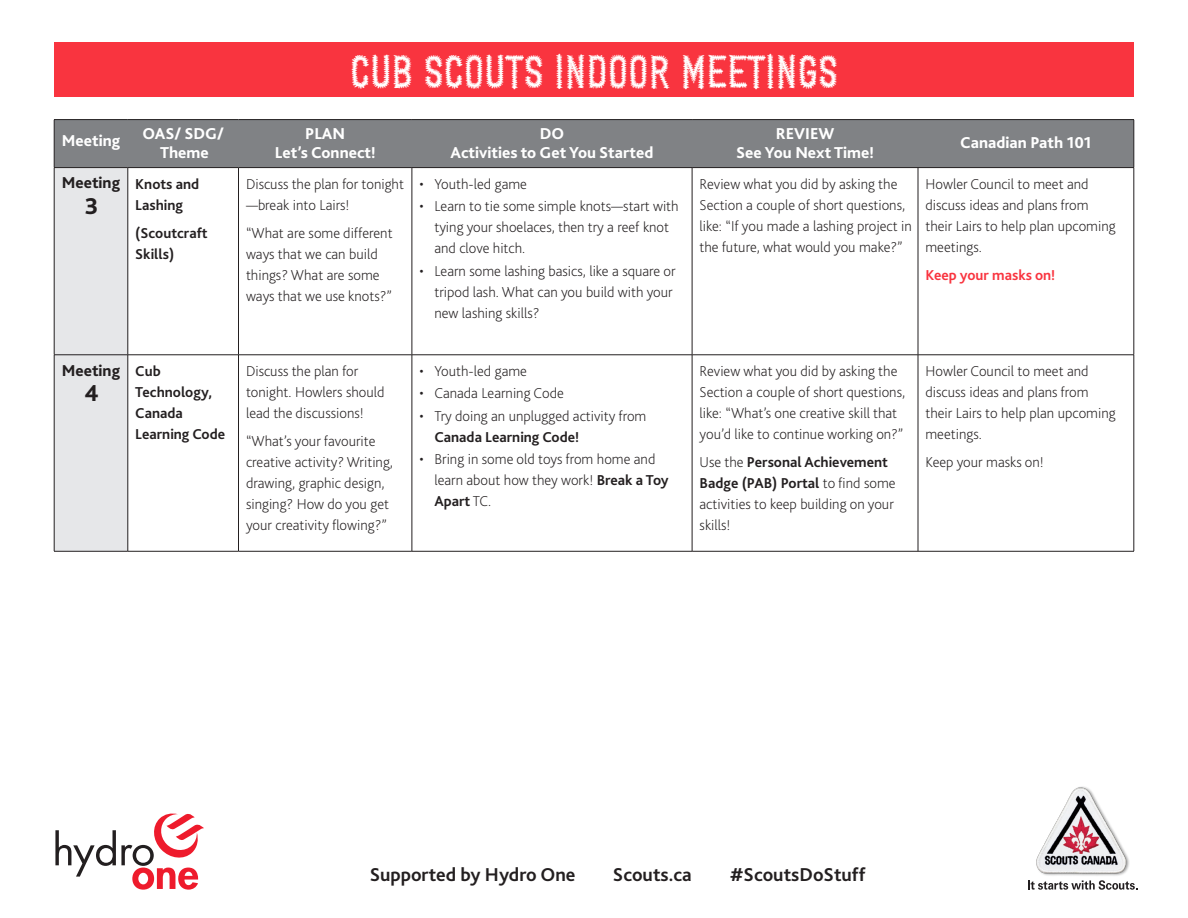
<style>
.page{position:relative;width:1188px;height:918px;background:#fff}
.page>*{position:absolute;margin:0;border:0;box-sizing:border-box;transform-origin:0 0}
.t1{font:46.5px "Conference Call BH Line Two";letter-spacing:.01em;color:#fff}
.t2{font:800 24px "Bliss 2";color:#231f20}
.t3{font:700 19.5px "Bliss 2";color:#231f20}
.t4{font:800 16.5px "Bliss 2";color:#fff}
.t5{font:800 16.5px "Bliss 2";color:#231f20}
.t6{font:200 15px/21px "Bliss 2";color:#231f20}
.t7{font:700 15px/21px "Bliss 2";color:#231f20}
.t8{font:700 15px "Bliss 2";color:#f9343f}
.s1{font-weight:700}
</style>
<div class="page">
<svg style="left:55px;top:813px;width:149px;height:77px"></svg>
<img style="left:1036px;top:786px;width:93px;height:90px">
<svg style="left:1028px;top:880px;width:109px;height:10px"></svg>
<div style="left:55px;top:120px;width:1079px;height:47px;background:#808285"></div>
<div style="left:55px;top:168px;width:73px;height:383px;background:#e6e7e9"></div>
<hr style="left:54px;top:119px;width:74px;height:1px;background:#231f20">
<hr style="left:54px;top:120px;width:1px;height:47px;background:#231f20">
<hr style="left:128px;top:119px;width:110px;height:1px;background:#231f20">
<hr style="left:238px;top:119px;width:174px;height:1px;background:#231f20">
<hr style="left:412px;top:119px;width:280px;height:1px;background:#231f20">
<hr style="left:692px;top:119px;width:226px;height:1px;background:#231f20">
<hr style="left:918px;top:119px;width:216px;height:1px;background:#231f20">
<hr style="left:1134px;top:120px;width:1px;height:47px;background:#231f20">
<hr style="left:54px;top:167px;width:74px;height:1px;background:#231f20">
<hr style="left:54px;top:168px;width:1px;height:187px;background:#231f20">
<hr style="left:128px;top:167px;width:110px;height:1px;background:#231f20">
<hr style="left:128px;top:168px;width:1px;height:187px;background:#231f20">
<hr style="left:238px;top:167px;width:174px;height:1px;background:#231f20">
<hr style="left:238px;top:168px;width:1px;height:187px;background:#231f20">
<hr style="left:412px;top:167px;width:280px;height:1px;background:#231f20">
<hr style="left:412px;top:168px;width:1px;height:187px;background:#231f20">
<hr style="left:692px;top:167px;width:226px;height:1px;background:#231f20">
<hr style="left:692px;top:168px;width:1px;height:187px;background:#231f20">
<hr style="left:918px;top:167px;width:216px;height:1px;background:#231f20">
<hr style="left:918px;top:168px;width:1px;height:187px;background:#231f20">
<hr style="left:1134px;top:168px;width:1px;height:187px;background:#231f20">
<hr style="left:54px;top:355px;width:74px;height:1px;background:#231f20">
<hr style="left:54px;top:355px;width:1px;height:196px;background:#231f20">
<hr style="left:128px;top:355px;width:110px;height:1px;background:#231f20">
<hr style="left:128px;top:355px;width:1px;height:196px;background:#231f20">
<hr style="left:238px;top:355px;width:174px;height:1px;background:#231f20">
<hr style="left:238px;top:355px;width:1px;height:196px;background:#231f20">
<hr style="left:412px;top:355px;width:280px;height:1px;background:#231f20">
<hr style="left:412px;top:355px;width:1px;height:196px;background:#231f20">
<hr style="left:692px;top:355px;width:226px;height:1px;background:#231f20">
<hr style="left:692px;top:355px;width:1px;height:196px;background:#231f20">
<hr style="left:918px;top:355px;width:216px;height:1px;background:#231f20">
<hr style="left:918px;top:355px;width:1px;height:196px;background:#231f20">
<hr style="left:1134px;top:355px;width:1px;height:196px;background:#231f20">
<hr style="left:54px;top:551px;width:74px;height:1px;background:#231f20">
<hr style="left:128px;top:551px;width:110px;height:1px;background:#231f20">
<hr style="left:238px;top:551px;width:174px;height:1px;background:#231f20">
<hr style="left:412px;top:551px;width:280px;height:1px;background:#231f20">
<hr style="left:692px;top:551px;width:226px;height:1px;background:#231f20">
<hr style="left:918px;top:551px;width:216px;height:1px;background:#231f20">
<div style="left:54px;top:43px;width:1080px;height:54px;background:#f9343f"></div>
<p class="t4" style="left:62px;top:131px;width:60px">Meeting</p>
<p class="t5" style="left:62px;top:173px;width:60px">Meeting</p>
<p class="t2" style="left:85px;top:191px;width:15px">3</p>
<p class="t4" style="left:142px;top:123px;width:83px">OAS/ SDG/</p>
<p class="t4" style="left:160px;top:143px;width:50px">Theme</p>
<p class="t7" style="left:135px;top:173px;width:66px">Knots and<br>Lashing</p>
<p class="t7" style="left:135px;top:222px;width:74px">(Scoutcraft<br>Skills)</p>
<p class="t1" style="left:350px;top:43px;width:489px">CUB SCOUTS INDOOR MEETINGS</p>
<p class="t4" style="left:305px;top:123px;width:42px">PLAN</p>
<p class="t4" style="left:275px;top:143px;width:102px">Let’s Connect!</p>
<p class="t4" style="left:540px;top:123px;width:26px">DO</p>
<p class="t4" style="left:451px;top:143px;width:204px">Activities to Get You Started</p>
<p class="t4" style="left:776px;top:123px;width:60px">REVIEW</p>
<p class="t4" style="left:736px;top:143px;width:139px">See You Next Time!</p>
<p class="t4" style="left:960px;top:132px;width:133px">Canadian Path 101</p>
<p class="t6" style="left:246px;top:173px;width:160px">Discuss the plan for tonight —break into Lairs!</p>
<p class="t6" style="left:246px;top:222px;width:148px">“What are some different ways that we can build things? What are some ways that we use knots?”</p>
<p class="t6" style="left:419px;top:173px;width:109px">• Youth-led game</p>
<p class="t6" style="left:434px;top:195px;width:246px;text-indent:-15px">• Learn to tie some simple knots—start with tying your shoelaces, then try a reef knot and clove hitch.</p>
<p class="t6" style="left:434px;top:260px;width:243px;text-indent:-15px">• Learn some lashing basics, like a square or tripod lash. What can you build with your new lashing skills?</p>
<p class="t6" style="left:700px;top:173px;width:214px">Review what you did by asking the Section a couple of short questions, like: “If you made a lashing project in the future, what would you make?”</p>
<p class="t6" style="left:926px;top:173px;width:192px">Howler Council to meet and discuss ideas and plans from their Lairs to help plan upcoming meetings.</p>
<p class="t8" style="left:926px;top:266px;width:131px">Keep your masks on!</p>
<p class="t5" style="left:62px;top:360px;width:60px">Meeting</p>
<p class="t2" style="left:85px;top:378px;width:16px">4</p>
<p class="t7" style="left:135px;top:360px;width:91px">Cub<br>Technology,<br>Canada<br>Learning Code</p>
<p class="t6" style="left:246px;top:360px;width:140px">Discuss the plan for tonight. Howlers should lead the discussions!</p>
<p class="t6" style="left:246px;top:430px;width:149px">“What’s your favourite creative activity? Writing, drawing, graphic design, singing? How do you get your creativity flowing?”</p>
<p class="t6" style="left:419px;top:360px;width:109px">• Youth-led game</p>
<p class="t6" style="left:419px;top:382px;width:146px">• Canada Learning Code</p>
<p class="t6" style="left:434px;top:405px;width:214px;text-indent:-15px">• Try doing an unplugged activity from<br><span class="s1">Canada Learning Code!</span></p>
<p class="t6" style="left:434px;top:448px;width:236px;text-indent:-15px">• Bring in some old toys from home and learn about how they work! <span class="s1">Break a Toy<br>Apart</span> TC.</p>
<p class="t6" style="left:700px;top:360px;width:207px">Review what you did by asking the Section a couple of short questions, like: “What’s one creative skill that you’d like to continue working on?”</p>
<p class="t6" style="left:700px;top:451px;width:197px">Use the <span class="s1">Personal Achievement<br>Badge (PAB) Portal</span> to find some activities to keep building on your skills!</p>
<p class="t6" style="left:926px;top:360px;width:192px">Howler Council to meet and discuss ideas and plans from their Lairs to help plan upcoming meetings.</p>
<p class="t6" style="left:926px;top:451px;width:120px">Keep your masks on!</p>
<h3 class="t3" style="left:370px;top:863px;width:207px">Supported by Hydro One</h3>
<h3 class="t3" style="left:613px;top:863px;width:80px">Scouts.ca</h3>
<h3 class="t3" style="left:730px;top:863px;width:137px">#ScoutsDoStuff</h3>
</div>
